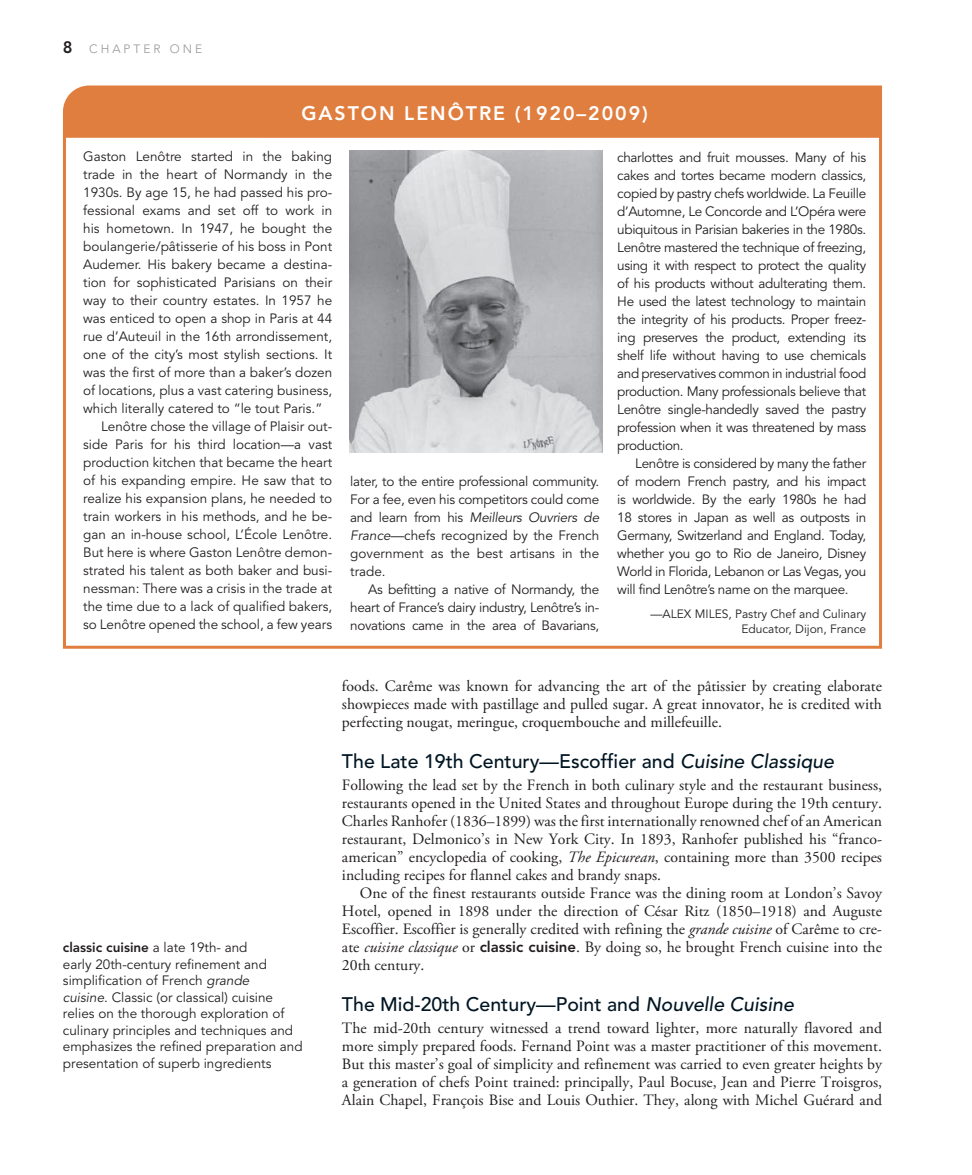
<style>
.page{position:relative;width:972px;height:1175px;background:#fff}
.page>*{position:absolute;margin:0;border:0;box-sizing:border-box;transform-origin:0 0}
.t1{font:500 19.5px "Avenir LT Std";color:#001522}
.t2{font:800 19.5px "Avenir LT Std";letter-spacing:.1em;color:#fff}
.t3{font:15.75px/18px "Adobe Garamond Pro";color:#231f20;text-align:justify}
.t4{font:13.5px/16.5px "Avenir LT Std";color:#231f20}
.t5{font:13.5px "Avenir LT Std";letter-spacing:-.025em;color:#231f20}
.t6{font:13.5px "Avenir LT Std";letter-spacing:-.02em;color:#231f20}
.t7{font:italic 13.5px "Avenir LT Std";letter-spacing:-.02em;color:#231f20}
.t8{font:12px/15px "Avenir LT Std";color:#231f20;text-align:right}
.t9{font:300 12px "Avenir LT Std";letter-spacing:.25em;color:#939598}
.s1{font-weight:800;font-size:16.5px;color:#231f20}
.s2{font-style:normal}
.s3{font-style:italic}
.s4{font-weight:800}
.s5{font-family:"Avenir LT Std";font-weight:800;font-size:15px}
</style>
<div class="page">
<div style="left:63px;top:134px;width:819px;height:514px;background:#fff;border:3px solid #e07e3f"></div>
<div style="left:63px;top:85px;width:819px;height:53px;background:#e07e3f"></div>
<img style="left:350px;top:151px;width:252px;height:301px">
<p class="t9" style="left:63px;top:42px;width:141px"><span class="s1">8</span> CHAP TER ONE</p>
<p class="t2" style="left:301px;top:102px;width:348px">GASTON LENÔTRE (1920–2009)</p>
<p class="t4" style="left:83px;top:149px;width:250px">Gaston Lenôtre started in the baking</p>
<p class="t4" style="left:83px;top:167px;width:250px">trade in the heart of Normandy in the</p>
<p class="t4" style="left:83px;top:185px;width:251px">1930s. By age 15, he had passed his pro-</p>
<p class="t4" style="left:83px;top:203px;width:250px">fessional exams and set off to work in</p>
<p class="t4" style="left:83px;top:221px;width:251px">his hometown. In 1947, he bought the</p>
<p class="t4" style="left:83px;top:239px;width:251px">boulangerie/pâtisserie of his boss in Pont</p>
<p class="t4" style="left:83px;top:257px;width:250px">Audemer. His bakery became a destina-</p>
<p class="t4" style="left:83px;top:275px;width:250px">tion for sophisticated Parisians on their</p>
<p class="t4" style="left:83px;top:293px;width:250px">way to their country estates. In 1957 he</p>
<p class="t4" style="left:83px;top:311px;width:250px">was enticed to open a shop in Paris at 44</p>
<p class="t4" style="left:83px;top:329px;width:250px">rue d’Auteuil in the 16th arrondissement,</p>
<p class="t4" style="left:83px;top:347px;width:250px">one of the city’s most stylish sections. It</p>
<p class="t4" style="left:83px;top:365px;width:251px">was the first of more than a baker’s dozen</p>
<p class="t4" style="left:83px;top:383px;width:250px">of locations, plus a vast catering business,</p>
<p class="t4" style="left:83px;top:401px;width:241px">which literally catered to “le tout Paris.”</p>
<p class="t4" style="left:101px;top:419px;width:232px">Lenôtre chose the village of Plaisir out-</p>
<p class="t4" style="left:83px;top:437px;width:251px">side Paris for his third location—a vast</p>
<p class="t4" style="left:83px;top:455px;width:251px">production kitchen that became the heart</p>
<p class="t4" style="left:83px;top:473px;width:251px">of his expanding empire. He saw that to</p>
<p class="t4" style="left:83px;top:491px;width:251px">realize his expansion plans, he needed to</p>
<p class="t4" style="left:83px;top:509px;width:250px">train workers in his methods, and he be-</p>
<p class="t4" style="left:83px;top:527px;width:251px">gan an in-house school, L’École Lenôtre.</p>
<p class="t4" style="left:83px;top:545px;width:251px">But here is where Gaston Lenôtre demon-</p>
<p class="t4" style="left:83px;top:563px;width:251px">strated his talent as both baker and busi-</p>
<p class="t4" style="left:83px;top:581px;width:250px">nessman: There was a crisis in the trade at</p>
<p class="t4" style="left:83px;top:599px;width:250px">the time due to a lack of qualified bakers,</p>
<p class="t4" style="left:83px;top:617px;width:250px">so Lenôtre opened the school, a few years</p>
<p class="t5" style="left:617px;top:149px;width:251px">charlottes and fruit mousses. Many of his</p>
<p class="t5" style="left:617px;top:167px;width:251px">cakes and tortes became modern classics,</p>
<p class="t5" style="left:617px;top:185px;width:250px">copied by pastry chefs worldwide. La Feuille</p>
<p class="t5" style="left:617px;top:203px;width:250px">d’Automne, Le Concorde and L’Opéra were</p>
<p class="t5" style="left:617px;top:221px;width:251px">ubiquitous in Parisian bakeries in the 1980s.</p>
<p class="t5" style="left:617px;top:239px;width:250px">Lenôtre mastered the technique of freezing,</p>
<p class="t5" style="left:617px;top:257px;width:251px">using it with respect to protect the quality</p>
<p class="t5" style="left:617px;top:275px;width:251px">of his products without adulterating them.</p>
<p class="t5" style="left:617px;top:293px;width:251px">He used the latest technology to maintain</p>
<p class="t5" style="left:617px;top:311px;width:251px">the integrity of his products. Proper freez-</p>
<p class="t5" style="left:617px;top:329px;width:251px">ing preserves the product, extending its</p>
<p class="t5" style="left:617px;top:347px;width:250px">shelf life without having to use chemicals</p>
<p class="t5" style="left:617px;top:365px;width:250px">and preservatives common in industrial food</p>
<p class="t5" style="left:617px;top:383px;width:250px">production. Many professionals believe that</p>
<p class="t5" style="left:617px;top:401px;width:251px">Lenôtre single-handedly saved the pastry</p>
<p class="t5" style="left:617px;top:419px;width:250px">profession when it was threatened by mass</p>
<p class="t5" style="left:617px;top:437px;width:68px">production.</p>
<p class="t5" style="left:635px;top:455px;width:232px">Lenôtre is considered by many the father</p>
<p class="t5" style="left:617px;top:473px;width:251px">of modern French pastry, and his impact</p>
<p class="t5" style="left:617px;top:491px;width:250px">is worldwide. By the early 1980s he had</p>
<p class="t5" style="left:617px;top:509px;width:250px">18 stores in Japan as well as outposts in</p>
<p class="t5" style="left:617px;top:527px;width:251px">Germany, Switzerland and England. Today,</p>
<p class="t5" style="left:617px;top:545px;width:251px">whether you go to Rio de Janeiro, Disney</p>
<p class="t5" style="left:617px;top:563px;width:251px">World in Florida, Lebanon or Las Vegas, you</p>
<p class="t5" style="left:617px;top:581px;width:233px">will find Lenôtre’s name on the marquee.</p>
<p class="t8" style="left:651px;top:607px;width:217px">—ALEX MILES, Pastry Chef and Culinary<br>Educator, Dijon, France</p>
<p class="t6" style="left:350px;top:473px;width:250px">later, to the entire professional community.</p>
<p class="t6" style="left:350px;top:491px;width:250px">For a fee, even his competitors could come</p>
<p class="t7" style="left:350px;top:509px;width:251px"><span class="s2">and learn from his</span> Meilleurs Ouvriers de</p>
<p class="t4" style="left:350px;top:527px;width:250px"><span class="s3">France</span>—chefs recognized by the French</p>
<p class="t4" style="left:350px;top:545px;width:250px">government as the best artisans in the</p>
<p class="t4" style="left:350px;top:563px;width:37px">trade.</p>
<p class="t5" style="left:368px;top:581px;width:233px">As befitting a native of Normandy, the</p>
<p class="t5" style="left:350px;top:599px;width:250px">heart of France’s dairy industry, Lenôtre’s in-</p>
<p class="t5" style="left:350px;top:617px;width:250px">novations came in the area of Bavarians,</p>
<p class="t4" style="left:63px;top:939px;width:241px"><span class="s4">classic cuisine</span> a late 19th- and<br>early 20th-century refinement and simplification of French <span class="s3">grande<br>cuisine</span>. Classic (or classical) cuisine relies on the thorough exploration of culinary principles and techniques and emphasizes the refined preparation and presentation of superb ingredients</p>
<p class="t3" style="left:342px;top:677px;width:542px">foods. Carême was known for advancing the art of the pâtissier by creating elaborate showpieces made with pastillage and pulled sugar. A great innovator, he is credited with perfecting nougat, meringue, croquembouche and millefeuille.</p>
<p class="t1" style="left:342px;top:749px;width:493px">The Late 19th Century—Escoffier and <span class="s3">Cuisine Classique</span></p>
<p class="t3" style="left:342px;top:776px;width:542px">Following the lead set by the French in both culinary style and the restaurant business,</p>
<p class="t3" style="left:342px;top:794px;width:541px">restaurants opened in the United States and throughout Europe during the 19th century.</p>
<p class="t3" style="left:342px;top:812px;width:542px">Charles Ranhofer (1836–1899) was the first internationally renowned chef of an American</p>
<p class="t3" style="left:342px;top:830px;width:542px">restaurant, Delmonico’s in New York City. In 1893, Ranhofer published his “franco-</p>
<p class="t3" style="left:342px;top:848px;width:542px">american” encyclopedia of cooking, <span class="s3">The Epicurean</span>, containing more than 3500 recipes</p>
<p class="t3" style="left:342px;top:866px;width:321px">including recipes for flannel cakes and brandy snaps.</p>
<p class="t3" style="left:360px;top:884px;width:523px">One of the finest restaurants outside France was the dining room at London’s Savoy</p>
<p class="t3" style="left:342px;top:902px;width:541px">Hotel, opened in 1898 under the direction of César Ritz (1850–1918) and Auguste</p>
<p class="t3" style="left:342px;top:920px;width:541px">Escoffier. Escoffier is generally credited with refining the <span class="s3">grande cuisine</span> of Carême to cre-</p>
<p class="t3" style="left:342px;top:938px;width:541px">ate <span class="s3">cuisine classique</span> or <span class="s5">classic cuisine</span>. By doing so, he brought French cuisine into the</p>
<p class="t3" style="left:342px;top:956px;width:84px">20th century.</p>
<p class="t1" style="left:342px;top:992px;width:453px">The M id-20th Century—Point and <span class="s3">Nouvelle Cuisine</span></p>
<p class="t3" style="left:342px;top:1019px;width:542px">The mid-20th century witnessed a trend toward lighter, more naturally flavored and more simply prepared foods. Fernand Point was a master practitioner of this movement.<br>But this master’s goal of simplicity and refinement was carried to even greater heights by a generation of chefs Point trained: principally, Paul Bocuse, Jean and Pierre Troisgros, Alain Chapel, François Bise and Louis Outhier. They, along with Michel Guérard and</p>
</div>
